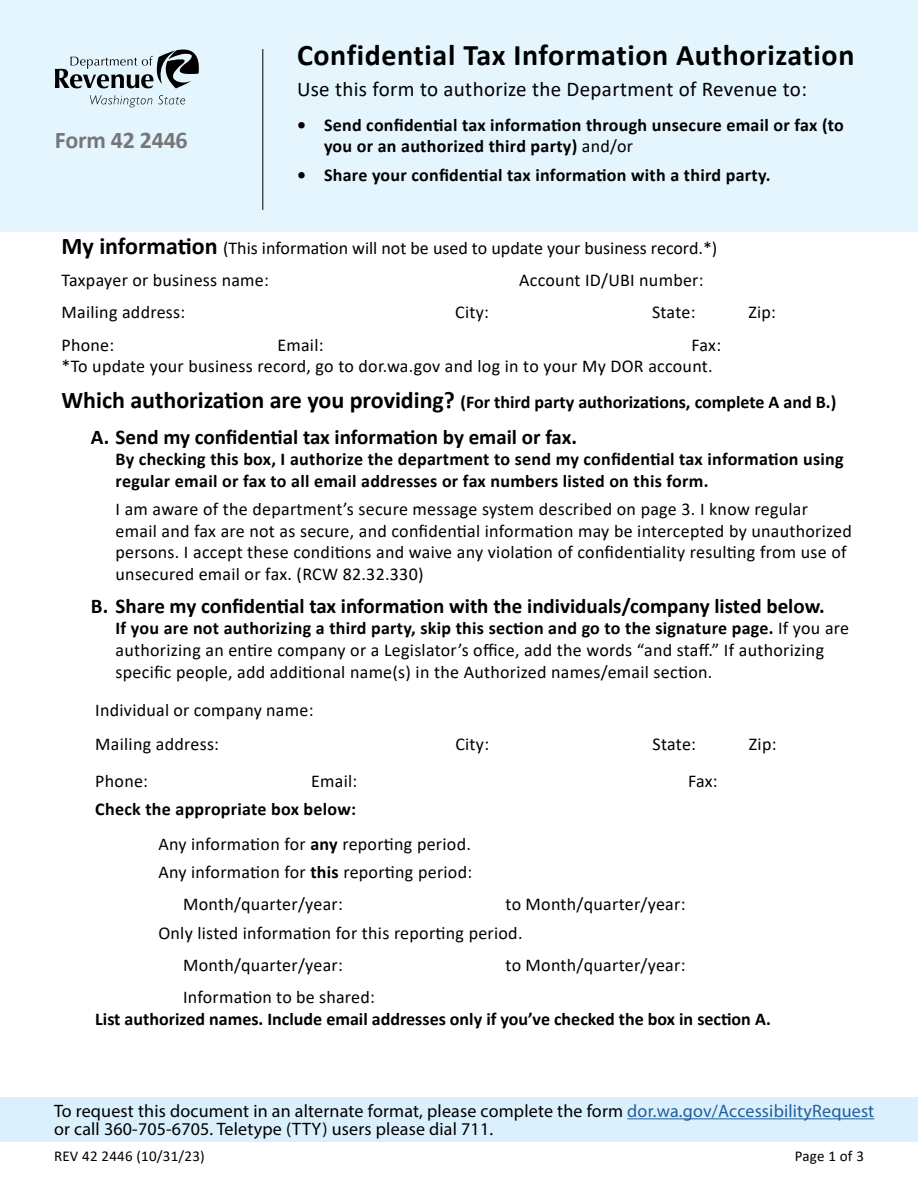
<style>
.page{position:relative;width:918px;height:1188px;background:#fff}
.page>*{position:absolute;margin:0;border:0;box-sizing:border-box;transform-origin:0 0}
.Heading_1__Title_of_form{font:700 30px "Calibri";letter-spacing:.02em;color:#000}
.Form_number_at_top{font:700 24px "Calibri";letter-spacing:-.01em;color:#757779}
.Heading_3{font:700 21px "Calibri";color:#000}
.Normal__P{font:21px "Calibri";letter-spacing:.015em;color:#000}
.Normal__P-2{font:18px/21.6px "Calibri";letter-spacing:.015em;color:#000}
.Normal__P-3{font:700 18px/21.6px "Calibri";letter-spacing:.015em;color:#000}
.t1{font:18px/18px "Myriad Pro";letter-spacing:.01em;color:#000}
.Heading_2{font:700 18px "Calibri";color:#000}
.Heading_4{font:700 18px "Calibri";color:#000}
.Heading_2-2{font:18px "Calibri";color:#000}
.t2{font:15px "Calibri";letter-spacing:.015em;color:#000}
.s1{font-weight:400}
.s2{font-weight:700;font-size:24px}
.s3{font-size:24px}
.s4{font-weight:700}
.s5{color:#215e9e}
</style>
<div class="page">
<div style="left:0;top:0;width:918px;height:231px;background:#e4f5fd"></div>
<svg style="left:90px;top:95px;width:62px;height:12px"></svg>
<svg style="left:158px;top:95px;width:27px;height:9px"></svg>
<svg style="left:55px;top:49px;width:144px;height:39px"></svg>
<hr style="left:262px;top:49px;width:1px;height:161px;background:#000">
<div style="left:0;top:1097px;width:918px;height:44px;background:#daf1fd"></div>
<hr style="left:627px;top:1118px;width:247px;height:1px;background:#215e9e">
<p class="Form_number_at_top" style="left:55px;top:123px;width:134px">Form 42 2446</p>
<h1 class="Heading_1__Title_of_form" style="left:297px;top:33px;width:559px">Confidential Tax Information Authorization</h1>
<p class="Normal__P" style="left:297px;top:75px;width:511px">Use this form to authorize the Department of Revenue to:</p>
<p class="Normal__P-3" style="left:324px;top:114px;width:521px;text-indent:-27px">• Send confidential tax information through unsecure email or fax (to you or an authorized third party) <span class="s1">and/or</span></p>
<p class="Normal__P-3" style="left:297px;top:164px;width:475px">• Share your confidential tax information with a third party.</p>
<h2 class="Heading_2-2" style="left:62px;top:236px;width:657px"><span class="s2">My information</span> (This information will not be used to update your business record.*)</h2>
<p class="Normal__P-2" style="left:62px;top:269px;width:209px">Taxpayer or business name:</p>
<p class="Normal__P-2" style="left:519px;top:269px;width:186px">Account ID/UBI number:</p>
<p class="Normal__P-2" style="left:62px;top:301px;width:125px">Mailing address:</p>
<p class="Normal__P-2" style="left:455px;top:301px;width:35px">City:</p>
<p class="Normal__P-2" style="left:652px;top:301px;width:45px">State:</p>
<p class="Normal__P-2" style="left:748px;top:301px;width:29px">Zip:</p>
<p class="Normal__P-2" style="left:62px;top:333px;width:54px">Phone:</p>
<p class="Normal__P-2" style="left:277px;top:333px;width:48px">Email:</p>
<p class="Normal__P-2" style="left:691px;top:333px;width:31px">Fax:</p>
<p class="Normal__P-2" style="left:62px;top:355px;width:653px">*To update your business record, go to dor.wa.gov and log in to your My DOR account.</p>
<h2 class="Heading_2" style="left:62px;top:390px;width:776px"><span class="s3">Which authorization are you providing?</span> (For third party authorizations, complete A and B.)</h2>
<h3 class="Heading_3" style="left:91px;top:422px;width:488px">A. Send my confidential tax information by email or fax.</h3>
<p class="Normal__P-3" style="left:116px;top:448px;width:730px">By checking this box, I authorize the department to send my confidential tax information using regular email or fax to all email addresses or fax numbers listed on this form.</p>
<p class="Normal__P-2" style="left:116px;top:498px;width:738px">I am aware of the department’s secure message system described on page 3. I know regular email and fax are not as secure, and confidential information may be intercepted by unauthorized persons. I accept these conditions and waive any violation of confidentiality resulting from use of unsecured email or fax. (RCW 82.32.330)</p>
<h3 class="Heading_3" style="left:91px;top:591px;width:735px">B. Share my confidential tax information with the individuals/company listed below.</h3>
<p class="Normal__P-2" style="left:116px;top:617px;width:735px"><span class="s4">If you are not authorizing a third party, skip this section and go to the signature page.</span> If you are authorizing an entire company or a Legislator’s office, add the words “and staff.” If authorizing specific people, add additional name(s) in the Authorized names/email section.</p>
<p class="Normal__P-2" style="left:95px;top:699px;width:220px">Individual or company name:</p>
<p class="Normal__P-2" style="left:95px;top:733px;width:125px">Mailing address:</p>
<p class="Normal__P-2" style="left:455px;top:733px;width:35px">City:</p>
<p class="Normal__P-2" style="left:653px;top:733px;width:45px">State:</p>
<p class="Normal__P-2" style="left:749px;top:733px;width:29px">Zip:</p>
<p class="Normal__P-2" style="left:95px;top:769px;width:54px">Phone:</p>
<p class="Normal__P-2" style="left:311px;top:769px;width:48px">Email:</p>
<p class="Normal__P-2" style="left:688px;top:769px;width:31px">Fax:</p>
<p class="Normal__P-3" style="left:95px;top:798px;width:262px">Check the appropriate box below:</p>
<p class="Normal__P-2" style="left:158px;top:833px;width:314px">Any information for <span class="s4">any</span> reporting period.</p>
<p class="Normal__P-2" style="left:158px;top:861px;width:315px">Any information for <span class="s4">this</span> reporting period:</p>
<p class="Normal__P-2" style="left:183px;top:893px;width:161px">Month/quarter/year:</p>
<p class="Normal__P-2" style="left:506px;top:893px;width:181px">to Month/quarter/year:</p>
<p class="Normal__P-2" style="left:158px;top:922px;width:366px">Only listed information for this reporting period.</p>
<p class="Normal__P-2" style="left:183px;top:954px;width:161px">Month/quarter/year:</p>
<p class="Normal__P-2" style="left:506px;top:954px;width:181px">to Month/quarter/year:</p>
<p class="Normal__P-2" style="left:183px;top:986px;width:193px">Information to be shared:</p>
<h4 class="Heading_4" style="left:95px;top:1007px;width:677px">List authorized names. Include email addresses only if you’ve checked the box in section A.</h4>
<p class="t1" style="left:54px;top:1102px;width:822px">To request this document in an alternate format, please complete the form <span class="s5">dor.wa.gov/AccessibilityRequest </span>or call 360-705-6705. Teletype (TTY) users please dial 711.</p>
<p class="t2" style="left:54px;top:1145px;width:152px">REV 42 2446 (10/31/23)</p>
<p class="t2" style="left:795px;top:1145px;width:71px">Page 1 of 3</p>
</div>
